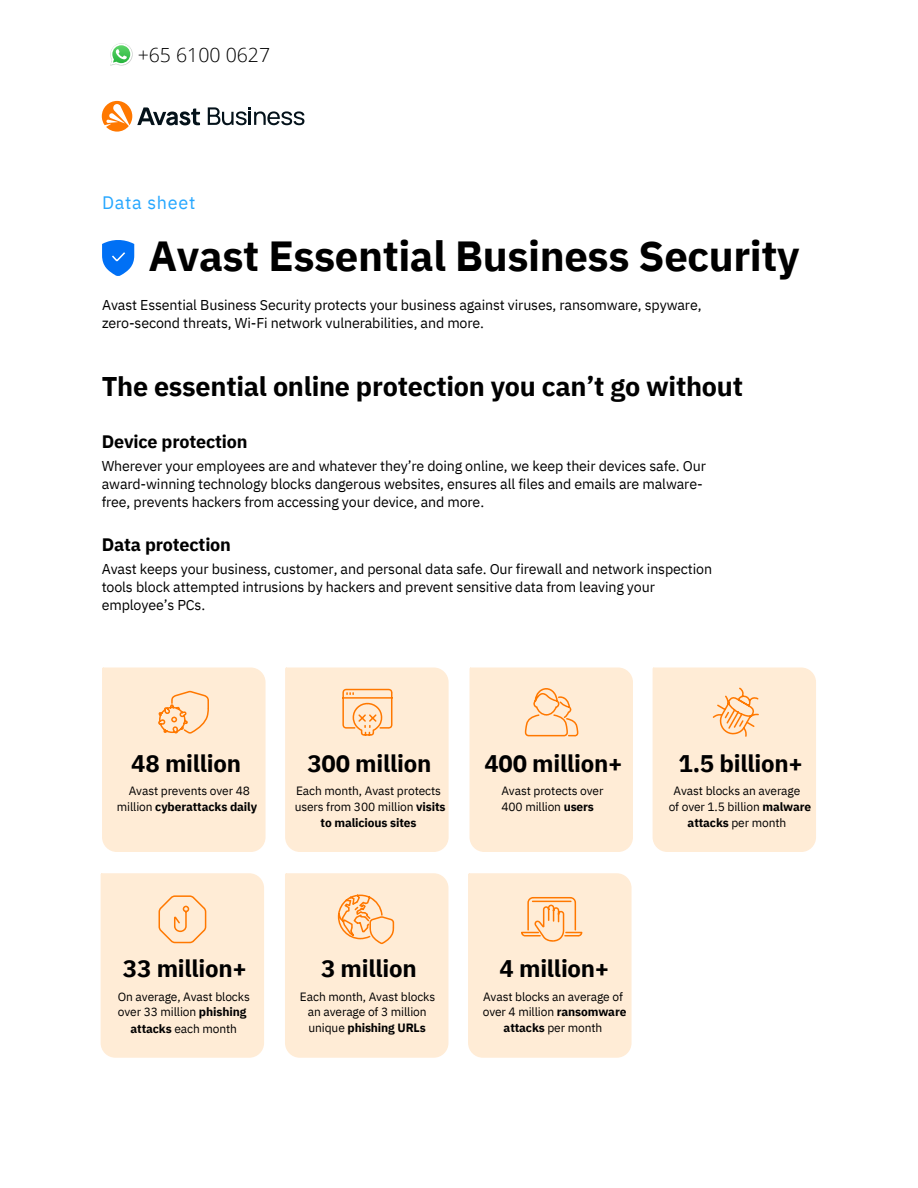
<style>
.page{position:relative;width:918px;height:1188px;background:#fff}
.page>*{position:absolute;margin:0;border:0;box-sizing:border-box;transform-origin:0 0}
.t1{font:700 42px "IBM Plex Sans";letter-spacing:-.01em;color:#000}
.t2{font:700 27px "IBM Plex Sans";letter-spacing:-.01em;color:#000}
.t3{font:700 24px "IBM Plex Sans";letter-spacing:-.01em;color:#000}
.t4{font:300 19.5px "Open Sans";color:#000}
.t5{font:700 18px "IBM Plex Sans";letter-spacing:-.01em;color:#000}
.t6{font:18px "IBM Plex Sans";letter-spacing:.04em;color:#26a7ff}
.t7{font:14.25px/18px "IBM Plex Sans";letter-spacing:-.01em;color:#000}
.t8{font:12px/15.8px "IBM Plex Sans";letter-spacing:-.01em;color:#000;text-align:center}
.s1{font-weight:700}
</style>
<div class="page">
<svg style="left:102px;top:240px;width:32px;height:36px"></svg>
<svg style="left:102px;top:101px;width:98px;height:31px"></svg>
<div style="left:102px;top:668px;width:164px;height:184px;background:#ffecd6"></div>
<div style="left:101px;top:873px;width:163px;height:185px;background:#ffecd6"></div>
<svg style="left:208px;top:107px;width:96px;height:18px"></svg>
<div style="left:285px;top:873px;width:163px;height:185px;background:#ffecd6"></div>
<div style="left:285px;top:668px;width:164px;height:184px;background:#ffecd6"></div>
<div style="left:468px;top:873px;width:164px;height:185px;background:#ffecd6"></div>
<div style="left:470px;top:668px;width:163px;height:184px;background:#ffecd6"></div>
<div style="left:653px;top:668px;width:163px;height:184px;background:#ffecd6"></div>
<img style="left:110px;top:51px;width:23px;height:15px">
<svg style="left:110px;top:43px;width:22px;height:22px"></svg>
<p class="t4" style="left:138px;top:42px;width:134px">+65 6100 0627</p>
<p class="t6" style="left:102px;top:191px;width:95px">Data sheet</p>
<p class="t1" style="left:148px;top:228px;width:653px">Avast Essential Business Security</p>
<p class="t7" style="left:102px;top:295px;width:601px">Avast Essential Business Security protects your business against viruses, ransomware, spyware, zero-second threats, Wi-Fi network vulnerabilities, and more.</p>
<p class="t2" style="left:102px;top:368px;width:643px">The essential online protection you can’t go without</p>
<p class="t5" style="left:102px;top:429px;width:147px">Device protection</p>
<p class="t7" style="left:102px;top:457px;width:606px">Wherever your employees are and whatever they’re doing online, we keep their devices safe. Our award-winning technology blocks dangerous websites, ensures all files and emails are malware&shy;free, prevents hackers from accessing your device, and more.</p>
<p class="t5" style="left:102px;top:532px;width:131px">Data protection</p>
<p class="t7" style="left:102px;top:560px;width:612px">Avast keeps your business, customer, and personal data safe. Our firewall and network inspection tools block attempted intrusions by hackers and prevent sensitive data from leaving your employee’s PCs.</p>
<p class="t3" style="left:131px;top:747px;width:111px">48 million</p>
<p class="t8" style="left:117px;top:783px;width:142px">Avast prevents over 48 million <span class="s1">cyberattacks daily</span></p>
<p class="t3" style="left:307px;top:747px;width:126px">300 million</p>
<p class="t3" style="left:484px;top:747px;width:140px">400 million+</p>
<p class="t3" style="left:679px;top:747px;width:126px">1.5 billion+</p>
<p class="t8" style="left:295px;top:783px;width:152px">Each month, Avast protects users from 300 million <span class="s1">visits to malicious sites</span></p>
<p class="t8" style="left:501px;top:783px;width:104px;text-align:left">Avast protects over<br>400 million <span class="s1">users</span></p>
<p class="t8" style="left:669px;top:783px;width:144px">Avast blocks an average<br>of over 1.5 billion <span class="s1">malware attacks</span> per month</p>
<p class="t3" style="left:123px;top:952px;width:126px">33 million+</p>
<p class="t3" style="left:321px;top:952px;width:97px">3 million</p>
<p class="t8" style="left:118px;top:988px;width:134px;text-align:left">On average, Avast blocks over 33 million <span class="s1">phishing</span></p>
<p class="t8" style="left:131px;top:1021px;width:108px"><span class="s1">attacks</span> each month</p>
<p class="t8" style="left:300px;top:988px;width:137px">Each month, Avast blocks an average of 3 million unique <span class="s1">phishing URLs</span></p>
<p class="t3" style="left:500px;top:952px;width:111px">4 million+</p>
<p class="t8" style="left:483px;top:988px;width:145px">Avast blocks an average of over 4 million <span class="s1">ransomware attacks</span> per month</p>
</div>
